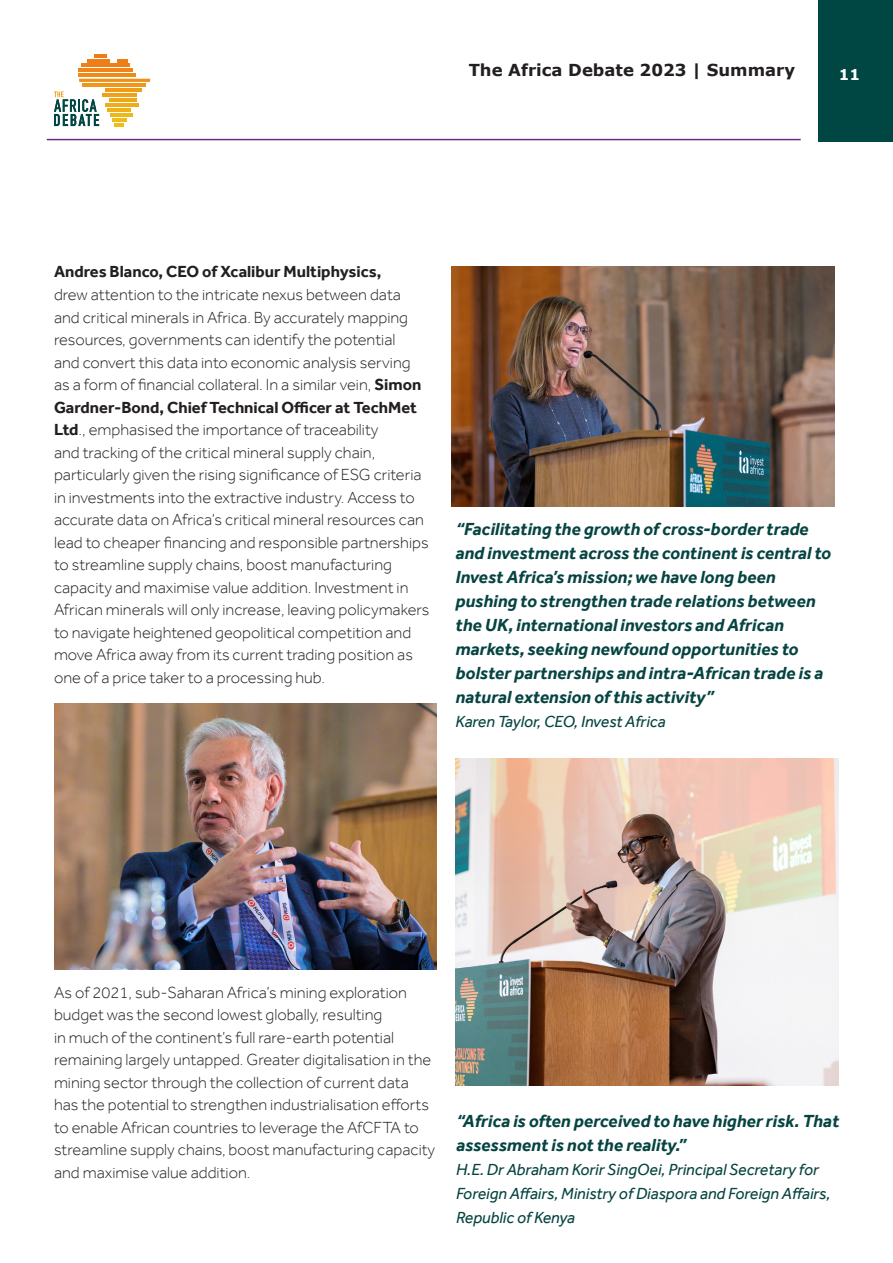
<style>
.page{position:relative;width:893px;height:1263px;background:#fff}
.page>*{position:absolute;margin:0;border:0;box-sizing:border-box;transform-origin:0 0}
.t1{font:italic 700 18px/24px "Effra";color:#064441}
.Paragraph_Style_1{font:300 16.5px/22.5px "Effra";color:#231f20}
.t2{font:italic 16.5px/24px "Effra";color:#064441}
.t3{font:700 16.5px "Verdana";color:#231f20}
.t4{font:700 15px "Verdana";color:#fff}
.s1{font-weight:700}
</style>
<div class="page">
<hr style="left:47px;top:139px;width:754px;height:1px;background:#702a83">
<div style="left:818px;top:0;width:75px;height:142px;background:#004643"></div>
<svg style="left:94px;top:54px;width:13px;height:3px"></svg>
<svg style="left:117px;top:59px;width:10px;height:3px"></svg>
<hr style="left:87px;top:59px;width:23px;height:3px;background:#ef7d18">
<hr style="left:81px;top:64px;width:48px;height:3px;background:#ef8018">
<hr style="left:78px;top:69px;width:55px;height:3px;background:#ef8618">
<hr style="left:78px;top:74px;width:58px;height:3px;background:#ef8b18">
<svg style="left:79px;top:79px;width:71px;height:3px"></svg>
<hr style="left:82px;top:84px;width:64px;height:3px;background:#ef9718">
<hr style="left:105px;top:89px;width:36px;height:3px;background:#ef9d18">
<hr style="left:103px;top:94px;width:34px;height:3px;background:#efa118">
<hr style="left:109px;top:98px;width:27px;height:4px;background:#efa818">
<hr style="left:105px;top:103px;width:33px;height:4px;background:#efae18">
<hr style="left:107px;top:108px;width:24px;height:4px;background:#efb218">
<hr style="left:110px;top:113px;width:23px;height:3px;background:#efb718">
<hr style="left:112px;top:118px;width:14px;height:3px;background:#efbb18">
<svg style="left:114px;top:123px;width:10px;height:3px"></svg>
<svg style="left:54px;top:91px;width:45px;height:35px"></svg>
<img style="left:54px;top:703px;width:383px;height:267px">
<img style="left:455px;top:758px;width:384px;height:327px">
<img style="left:451px;top:266px;width:384px;height:241px">
<p class="t3" style="left:469px;top:60px;width:328px">The Africa Debate 2023 | Summary</p>
<p class="t4" style="left:839px;top:65px;width:23px">11</p>
<p class="Paragraph_Style_1" style="left:54px;top:261px;width:377px"><span class="s1">Andres Blanco, CEO of Xcalibur Multiphysics,<br></span>drew attention to the intricate nexus between data and critical minerals in Africa. By accurately mapping resources, governments can identify the potential<br>and convert this data into economic analysis serving as a form of financial collateral. In a similar vein, <span class="s1">Simon Gardner-Bond, Chief Technical Officer at TechMet Ltd</span>., emphasised the importance of traceability<br>and tracking of the critical mineral supply chain, particularly given the rising significance of ESG criteria in investments into the extractive industry. Access to accurate data on Africa’s critical mineral resources can lead to cheaper financing and responsible partnerships to streamline supply chains, boost manufacturing capacity and maximise value addition. Investment in African minerals will only increase, leaving policymakers to navigate heightened geopolitical competition and move Africa away from its current trading position as one of a price taker to a processing hub.</p>
<p class="t1" style="left:455px;top:517px;width:377px">“Facilitating the growth of cross-border trade and investment across the continent is central to<br>Invest Africa’s mission; we have long been</p>
<p class="t1" style="left:455px;top:589px;width:361px">pushing to strengthen trade relations between the UK, international investors and African</p>
<p class="t1" style="left:455px;top:637px;width:369px">markets, seeking newfound opportunities to bolster partnerships and intra-African trade is a natural extension of this activity”</p>
<p class="t2" style="left:455px;top:709px;width:212px">Karen Taylor, CEO, Invest Africa</p>
<p class="Paragraph_Style_1" style="left:54px;top:981px;width:383px">As of 2021, sub-Saharan Africa’s mining exploration budget was the second lowest globally, resulting<br>in much of the continent’s full rare-earth potential remaining largely untapped. Greater digitalisation in the mining sector through the collection of current data has the potential to strengthen industrialisation efforts to enable African countries to leverage the AfCFTA to streamline supply chains, boost manufacturing capacity and maximise value addition.</p>
<p class="t1" style="left:456px;top:1109px;width:385px">“Africa is often perceived to have higher risk. That assessment is not the reality.”</p>
<p class="t2" style="left:456px;top:1157px;width:376px">H.E. Dr Abraham Korir SingOei, Principal Secretary for<br>Foreign Affairs, Ministry of Diaspora and Foreign Affairs,</p>
<p class="t2" style="left:456px;top:1205px;width:120px">Republic of Kenya</p>
</div>
